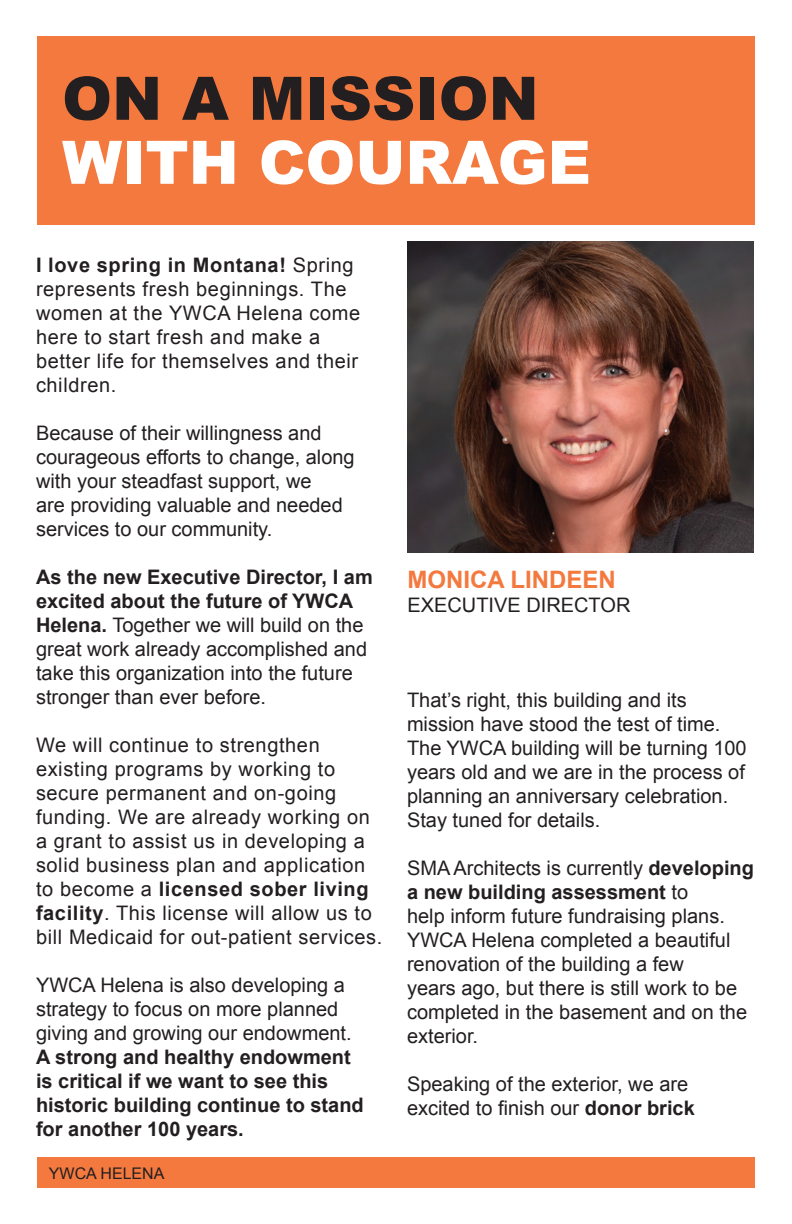
<style>
.page{position:relative;width:792px;height:1224px;background:#fff}
.page>*{position:absolute;margin:0;border:0;box-sizing:border-box;transform-origin:0 0}
.t1{font:900 60px "Arial";color:#fff}
.t2{font:900 60px "Arial";color:#231f20}
.t3{font:700 24px "Arial";color:#f4793e}
.t4{font:20px/24px "Arial";color:#231f20}
.t5{font:20px/24px "Arial";letter-spacing:.03em;color:#231f20}
.t6{font:700 20px/24px "Arial";color:#231f20}
.t7{font:16px "Arial";color:#231f20}
.s1{font-weight:700}
</style>
<div class="page">
<div style="left:37px;top:36px;width:718px;height:188px;background:#f4793e"></div>
<div style="left:37px;top:1157px;width:718px;height:31px;background:#f4793e"></div>
<img style="left:408px;top:242px;width:346px;height:310px">
<h1 class="t2" style="left:62px;top:55px;width:478px">ON A MISSION</h1>
<h1 class="t1" style="left:62px;top:119px;width:530px">WITH COURAGE</h1>
<p class="t5" style="left:36px;top:253px;width:326px"><span class="s1">I love spring in Montana!</span> Spring represents fresh beginnings. The women at the YWCA Helena come here to start fresh and make a better life for themselves and their children.</p>
<p class="t4" style="left:36px;top:421px;width:320px">Because of their willingness and courageous efforts to change, along with your steadfast support, we<br>are providing valuable and needed services to our community.</p>
<p class="t4" style="left:36px;top:565px;width:338px"><span class="s1">As the new Executive Director, I am excited about the future of YWCA Helena.</span> Together we will build on the great work already accomplished and take this organization into the future stronger than ever before.</p>
<p class="t5" style="left:36px;top:733px;width:348px">We will continue to strengthen existing programs by working to secure permanent and on-going funding. We are already working on a grant to assist us in developing a solid business plan and application to become a <span class="s1">licensed sober living facility</span>. This license will allow us to bill Medicaid for out-patient services.</p>
<p class="t4" style="left:36px;top:973px;width:317px">YWCA Helena is also developing a strategy to focus on more planned giving and growing our endowment.</p>
<p class="t6" style="left:36px;top:1046px;width:329px">A strong and healthy endowment is critical if we want to see this historic building continue to stand for another 100 years.</p>
<p class="t7" style="left:49px;top:1163px;width:117px">YWCA HELENA</p>
<p class="t3" style="left:408px;top:564px;width:210px">MONICA LINDEEN</p>
<p class="t4" style="left:408px;top:593px;width:224px">EXECUTIVE DIRECTOR</p>
<p class="t4" style="left:407px;top:688px;width:341px">That’s right, this building and its mission have stood the test of time.<br>The YWCA building will be turning 100 years old and we are in the process of planning an anniversary celebration.<br>Stay tuned for details.</p>
<p class="t4" style="left:407px;top:856px;width:349px">SMA Architects is currently <span class="s1">developing a new building assessment</span> to<br>help inform future fundraising plans.<br>YWCA Helena completed a beautiful renovation of the building a few<br>years ago, but there is still work to be completed in the basement and on the exterior.</p>
<p class="t4" style="left:407px;top:1072px;width:289px">Speaking of the exterior, we are excited to finish our <span class="s1">donor brick</span></p>
</div>
